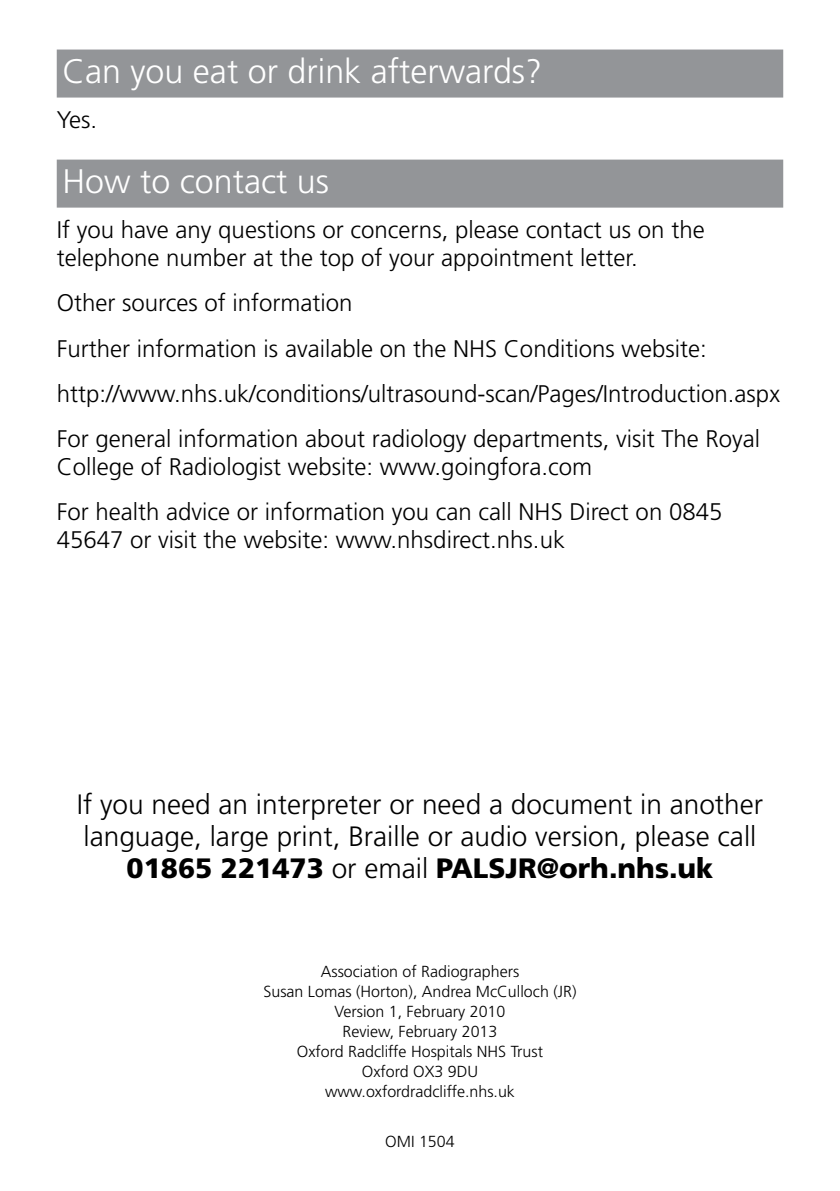
<style>
.page{position:relative;width:840px;height:1191px;background:#fff}
.page>*{position:absolute;margin:0;border:0;box-sizing:border-box;transform-origin:0 0}
.t1{font:300 34px "Frutiger";color:#fff}
.t2{font:300 28px/32px "Frutiger";color:#000;text-align:center}
.t3{font:300 24px/45px "Frutiger";color:#000}
.t4{font:300 16px/20px "Frutiger";color:#000;text-align:center}
.s1{font-weight:900}
</style>
<div class="page">
<div style="left:57px;top:50px;width:725px;height:48px;background:#939598"></div>
<div style="left:57px;top:160px;width:725px;height:48px;background:#939598"></div>
<h1 class="t1" style="left:62px;top:52px;width:481px">Can you eat or drink afterwards?</h1>
<p class="t3" style="left:57px;top:98px;width:42px">Yes.</p>
<h1 class="t1" style="left:62px;top:162px;width:268px">How to contact us</h1>
<p class="t3" style="left:57px;top:216px;width:649px;line-height:28px">If you have any questions or concerns, please contact us on the telephone number at the top of your appointment letter.</p>
<p class="t3" style="left:57px;top:281px;width:724px">Other sources of information<br>Further information is available on the NHS Conditions website: http://www.nhs.uk/conditions/ultrasound-scan/Pages/Introduction.aspx For general information about radiology departments, visit The Royal</p>
<p class="t3" style="left:57px;top:444px;width:666px">College of Radiologist website: www.goingfora.com<br>For health advice or information you can call NHS Direct on 0845</p>
<p class="t3" style="left:57px;top:517px;width:509px">45647 or visit the website: www.nhsdirect.nhs.uk</p>
<p class="t2" style="left:77px;top:788px;width:687px">If you need an interpreter or need a document in another language, large print, Braille or audio version, please call<br><span class="s1">01865 221473</span> or email <span class="s1">PALSJR@orh.nhs.uk</span></p>
<p class="t4" style="left:263px;top:961px;width:314px">Association of Radiographers<br>Susan Lomas (Horton), Andrea McCulloch (JR)<br>Version 1, February 2010<br>Review, February 2013<br>Oxford Radcliffe Hospitals NHS Trust<br>Oxford OX3 9DU<br>www.oxfordradcliffe.nhs.uk</p>
<p class="t4" style="left:385px;top:1131px;width:71px">OMI 1504</p>
</div>
